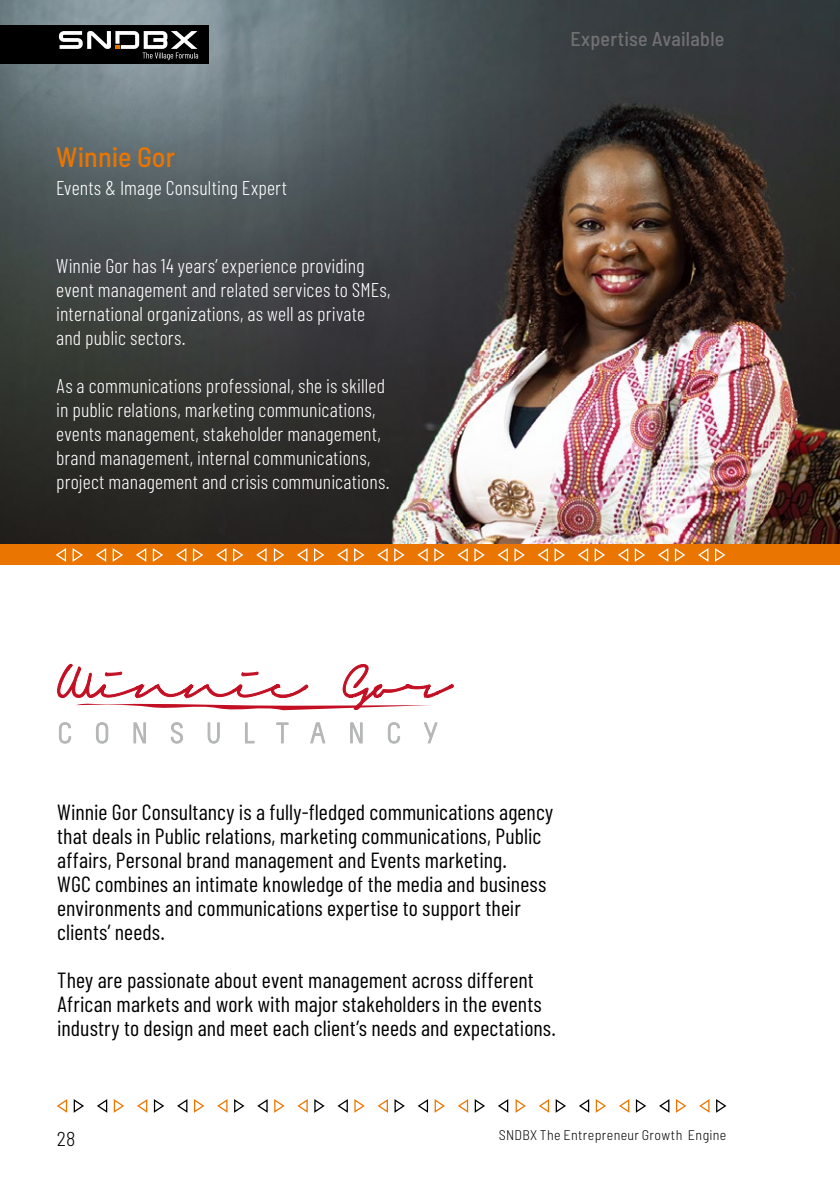
<style>
.page{position:relative;width:840px;height:1191px;background:#fff}
.page>*{position:absolute;margin:0;border:0;box-sizing:border-box;transform-origin:0 0}
.t1{font:500 semi-condensed 28px "Barlow";color:#ea7500}
.t2{font:22px/24px "Barlow Condensed";letter-spacing:.005em;color:#000}
.t3{font:300 20px/24px "Barlow Condensed";letter-spacing:.01em;color:#fff}
.t4{font:500 semi-condensed 20px "Barlow";letter-spacing:.01em;color:#727171}
.t5{font:300 semi-condensed 20px "Barlow";color:#000}
.t6{font:300 semi-condensed 14px "Barlow";letter-spacing:.025em;color:#000}
</style>
<div class="page">
<img style="left:0;top:0;width:839px;height:544px">
<svg style="left:57px;top:664px;width:396px;height:47px"></svg>
<svg style="left:59px;top:722px;width:12px;height:21px"></svg>
<svg style="left:96px;top:722px;width:12px;height:21px"></svg>
<svg style="left:134px;top:722px;width:12px;height:22px"></svg>
<svg style="left:171px;top:722px;width:12px;height:21px"></svg>
<svg style="left:208px;top:722px;width:11px;height:21px"></svg>
<svg style="left:245px;top:722px;width:9px;height:21px"></svg>
<svg style="left:276px;top:722px;width:12px;height:21px"></svg>
<svg style="left:310px;top:722px;width:15px;height:21px"></svg>
<svg style="left:350px;top:722px;width:12px;height:22px"></svg>
<svg style="left:388px;top:722px;width:11px;height:21px"></svg>
<svg style="left:424px;top:722px;width:13px;height:21px"></svg>
<div style="left:0;top:26px;width:208px;height:38px;background:#000"></div>
<svg style="left:59px;top:31px;width:139px;height:29px"></svg>
<svg style="left:57px;top:1099px;width:10px;height:13px"></svg>
<svg style="left:74px;top:1099px;width:10px;height:13px"></svg>
<svg style="left:97px;top:1099px;width:10px;height:13px"></svg>
<svg style="left:114px;top:1099px;width:10px;height:13px"></svg>
<svg style="left:137px;top:1099px;width:10px;height:13px"></svg>
<svg style="left:154px;top:1099px;width:10px;height:13px"></svg>
<svg style="left:177px;top:1099px;width:10px;height:13px"></svg>
<svg style="left:194px;top:1099px;width:10px;height:13px"></svg>
<svg style="left:217px;top:1099px;width:10px;height:13px"></svg>
<svg style="left:234px;top:1099px;width:10px;height:13px"></svg>
<svg style="left:257px;top:1099px;width:10px;height:13px"></svg>
<svg style="left:274px;top:1099px;width:10px;height:13px"></svg>
<svg style="left:297px;top:1099px;width:10px;height:13px"></svg>
<svg style="left:314px;top:1099px;width:10px;height:13px"></svg>
<svg style="left:337px;top:1099px;width:10px;height:13px"></svg>
<svg style="left:354px;top:1099px;width:10px;height:13px"></svg>
<svg style="left:377px;top:1099px;width:11px;height:13px"></svg>
<svg style="left:394px;top:1099px;width:10px;height:13px"></svg>
<svg style="left:417px;top:1099px;width:11px;height:13px"></svg>
<svg style="left:434px;top:1099px;width:11px;height:13px"></svg>
<svg style="left:458px;top:1099px;width:10px;height:13px"></svg>
<svg style="left:474px;top:1099px;width:11px;height:13px"></svg>
<svg style="left:498px;top:1099px;width:10px;height:13px"></svg>
<svg style="left:515px;top:1099px;width:10px;height:13px"></svg>
<svg style="left:539px;top:1099px;width:10px;height:13px"></svg>
<svg style="left:555px;top:1099px;width:10px;height:13px"></svg>
<svg style="left:579px;top:1099px;width:10px;height:13px"></svg>
<svg style="left:595px;top:1099px;width:10px;height:13px"></svg>
<svg style="left:619px;top:1099px;width:10px;height:13px"></svg>
<svg style="left:635px;top:1099px;width:11px;height:13px"></svg>
<svg style="left:659px;top:1099px;width:10px;height:13px"></svg>
<svg style="left:676px;top:1099px;width:10px;height:13px"></svg>
<svg style="left:699px;top:1099px;width:10px;height:13px"></svg>
<svg style="left:716px;top:1099px;width:10px;height:13px"></svg>
<div style="left:0;top:544px;width:838px;height:21px;background:#ea7500"></div>
<svg style="left:715px;top:548px;width:10px;height:14px"></svg>
<svg style="left:698px;top:548px;width:10px;height:14px"></svg>
<svg style="left:674px;top:548px;width:11px;height:14px"></svg>
<svg style="left:658px;top:548px;width:10px;height:14px"></svg>
<svg style="left:634px;top:548px;width:10px;height:14px"></svg>
<svg style="left:618px;top:548px;width:10px;height:14px"></svg>
<svg style="left:594px;top:548px;width:10px;height:14px"></svg>
<svg style="left:578px;top:549px;width:9px;height:12px"></svg>
<svg style="left:554px;top:548px;width:10px;height:14px"></svg>
<svg style="left:537px;top:548px;width:10px;height:13px"></svg>
<svg style="left:514px;top:548px;width:10px;height:14px"></svg>
<svg style="left:497px;top:548px;width:10px;height:13px"></svg>
<svg style="left:474px;top:548px;width:10px;height:14px"></svg>
<svg style="left:457px;top:548px;width:10px;height:14px"></svg>
<svg style="left:434px;top:548px;width:10px;height:14px"></svg>
<svg style="left:417px;top:548px;width:10px;height:14px"></svg>
<svg style="left:394px;top:548px;width:10px;height:14px"></svg>
<svg style="left:377px;top:548px;width:10px;height:14px"></svg>
<svg style="left:354px;top:548px;width:10px;height:14px"></svg>
<svg style="left:337px;top:548px;width:10px;height:14px"></svg>
<svg style="left:314px;top:548px;width:10px;height:14px"></svg>
<svg style="left:297px;top:548px;width:10px;height:14px"></svg>
<svg style="left:274px;top:548px;width:10px;height:14px"></svg>
<svg style="left:256px;top:548px;width:10px;height:14px"></svg>
<svg style="left:233px;top:548px;width:10px;height:14px"></svg>
<svg style="left:216px;top:548px;width:10px;height:14px"></svg>
<svg style="left:193px;top:548px;width:10px;height:14px"></svg>
<svg style="left:176px;top:548px;width:10px;height:14px"></svg>
<svg style="left:153px;top:548px;width:10px;height:14px"></svg>
<svg style="left:136px;top:548px;width:10px;height:14px"></svg>
<svg style="left:113px;top:548px;width:10px;height:14px"></svg>
<svg style="left:96px;top:548px;width:10px;height:14px"></svg>
<svg style="left:73px;top:548px;width:10px;height:14px"></svg>
<svg style="left:56px;top:548px;width:10px;height:14px"></svg>
<svg style="left:838px;top:544px;width:1px;height:21px"></svg>
<p class="t1" style="left:56px;top:139px;width:120px">Winnie Gor</p>
<p class="t3" style="left:56px;top:175px;width:232px">Events &amp; Image Consulting Expert</p>
<p class="t3" style="left:56px;top:253px;width:336px">Winnie Gor has 14 years’ experience providing event management and related services to SMEs, international organizations, as well as private and public sectors.</p>
<p class="t3" style="left:56px;top:373px;width:335px">As a communications professional, she is skilled in public relations, marketing communications, events management, stakeholder management, brand management, internal communications, project management and crisis communications.</p>
<p class="t4" style="left:570px;top:26px;width:155px">Expertise Available</p>
<p class="t2" style="left:57px;top:799px;width:497px">Winnie Gor Consultancy is a fully-fledged communications agency that deals in Public relations, marketing communications, Public affairs, Personal brand management and Events marketing.<br>WGC combines an intimate knowledge of the media and business environments and communications expertise to support their clients’ needs.</p>
<p class="t2" style="left:57px;top:967px;width:500px">They are passionate about event management across different<br>African markets and work with major stakeholders in the events industry to design and meet each client’s needs and expectations.</p>
<p class="t5" style="left:57px;top:1126px;width:20px">28</p>
<p class="t6" style="left:498px;top:1126px;width:229px">SNDBX The Entrepreneur Growth Engine</p>
</div>
